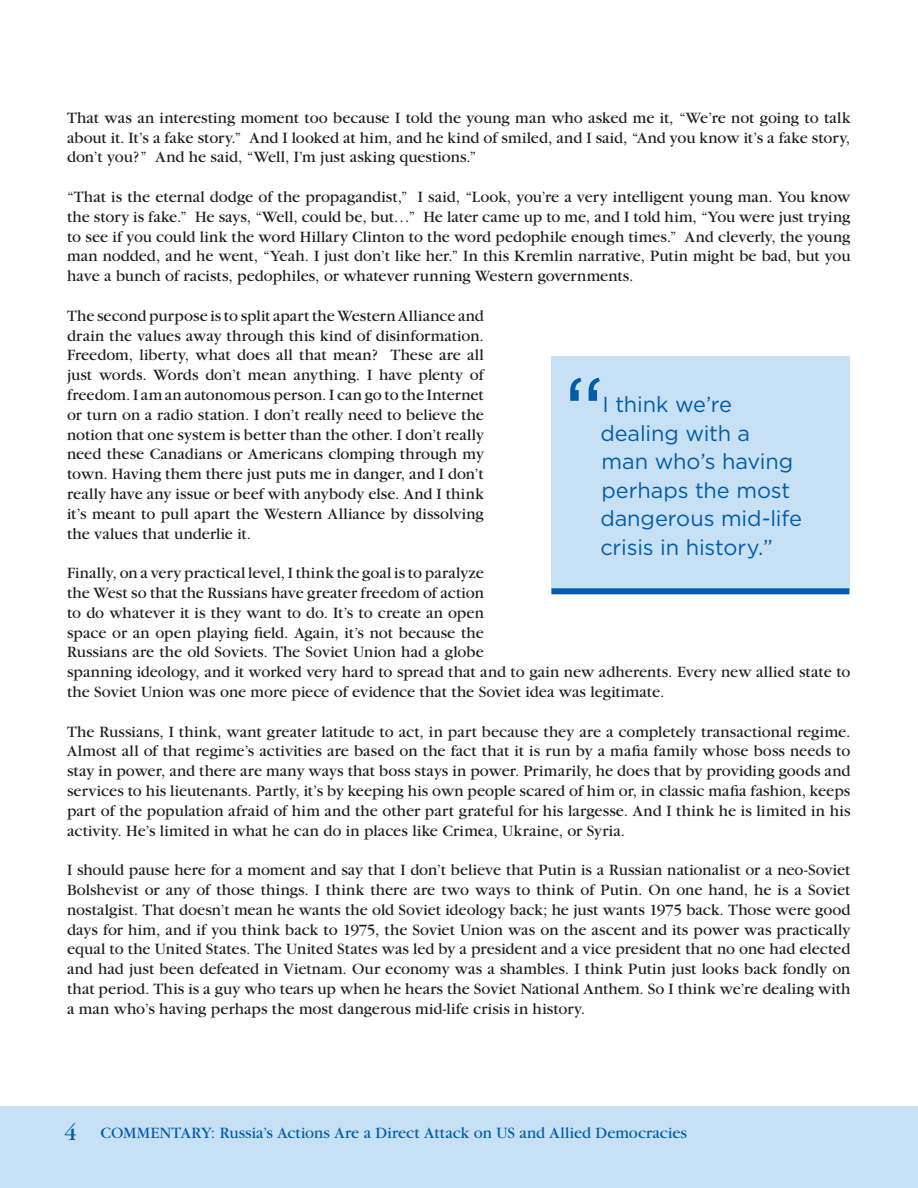
<style>
.page{position:relative;width:918px;height:1188px;background:#fff}
.page>*{position:absolute;margin:0;border:0;box-sizing:border-box;transform-origin:0 0}
.t1{font:102px "Gotham";color:#015dab;scale:.9 1}
.t2{font:21.75px/28.5px "Gotham";letter-spacing:-.005em;color:#015dab}
.t3{font:16.5px/19.8px "Garamond";color:#231f20;text-align:justify}
.t4{font:16.5px "Garamond";letter-spacing:.005em;color:#015dab}
.s1{font-size:24px}
</style>
<div class="page">
<div style="left:0;top:1106px;width:918px;height:82px;background:#c7e0f3"></div>
<div style="left:552px;top:356px;width:298px;height:238px;background:#c7e0f3"></div>
<div style="left:551px;top:588px;width:298px;height:6px;background:#015dab"></div>
<p class="t3" style="left:67px;top:108px;width:785px">That was an interesting moment too because I told the young man who asked me it, “We’re not going to talk about it. It’s a fake story.” And I looked at him, and he kind of smiled, and I said, “And you know it’s a fake story, don’t you?” And he said, “Well, I’m just asking questions.”</p>
<p class="t3" style="left:67px;top:187px;width:785px">“That is the eternal dodge of the propagandist,” I said, “Look, you’re a very intelligent young man. You know the story is fake.” He says, “Well, could be, but…” He later came up to me, and I told him, “You were just trying to see if you could link the word Hillary Clinton to the word pedophile enough times.” And cleverly, the young man nodded, and he went, “Yeah. I just don’t like her.” In this Kremlin narrative, Putin might be bad, but you have a bunch of racists, pedophiles, or whatever running Western governments.</p>
<p class="t3" style="left:67px;top:306px;width:418px">The second purpose is to split apart the Western Alliance and drain the values away through this kind of disinformation.<br>Freedom, liberty, what does all that mean? These are all just words. Words don’t mean anything. I have plenty of freedom. I am an autonomous person. I can go to the Internet or turn on a radio station. I don’t really need to believe the notion that one system is better than the other. I don’t really need these Canadians or Americans clomping through my town. Having them there just puts me in danger, and I don’t really have any issue or beef with anybody else. And I think it’s meant to pull apart the Western Alliance by dissolving the values that underlie it.</p>
<p class="t3" style="left:67px;top:563px;width:785px;text-align:left">Finally, on a very practical level, I think the goal is to paralyze<br>the West so that the Russians have greater freedom of action<br>to do whatever it is they want to do. It’s to create an open<br>space or an open playing field. Again, it’s not because the<br>Russians are the old Soviets. The Soviet Union had a globe<br>spanning ideology, and it worked very hard to spread that and to gain new adherents. Every new allied state to the Soviet Union was one more piece of evidence that the Soviet idea was legitimate.</p>
<p class="t3" style="left:67px;top:722px;width:785px">The Russians, I think, want greater latitude to act, in part because they are a completely transactional regime.<br>Almost all of that regime’s activities are based on the fact that it is run by a mafia family whose boss needs to stay in power, and there are many ways that boss stays in power. Primarily, he does that by providing goods and services to his lieutenants. Partly, it’s by keeping his own people scared of him or, in classic mafia fashion, keeps part of the population afraid of him and the other part grateful for his largesse. And I think he is limited in his activity. He’s limited in what he can do in places like Crimea, Ukraine, or Syria.</p>
<p class="t3" style="left:67px;top:860px;width:785px">I should pause here for a moment and say that I don’t believe that Putin is a Russian nationalist or a neo-Soviet Bolshevist or any of those things. I think there are two ways to think of Putin. On one hand, he is a Soviet nostalgist. That doesn’t mean he wants the old Soviet ideology back; he just wants 1975 back. Those were good days for him, and if you think back to 1975, the Soviet Union was on the ascent and its power was practically equal to the United States. The United States was led by a president and a vice president that no one had elected and had just been defeated in Vietnam. Our economy was a shambles. I think Putin just looks back fondly on that period. This is a guy who tears up when he hears the Soviet National Anthem. So I think we’re dealing with a man who’s having perhaps the most dangerous mid-life crisis in history.</p>
<h1 class="t1" style="left:564px;top:348px;width:47px">“</h1>
<h2 class="t2" style="left:600px;top:390px;width:203px">I think we’re dealing with a man who’s having perhaps the most dangerous mid-life crisis in history.”</h2>
<p class="t4" style="left:64px;top:1125px;width:625px"><span class="s1">4</span> COMMENTARY: Russia’s Actions Are a Direct Attack on US and Allied Democracies</p>
</div>
